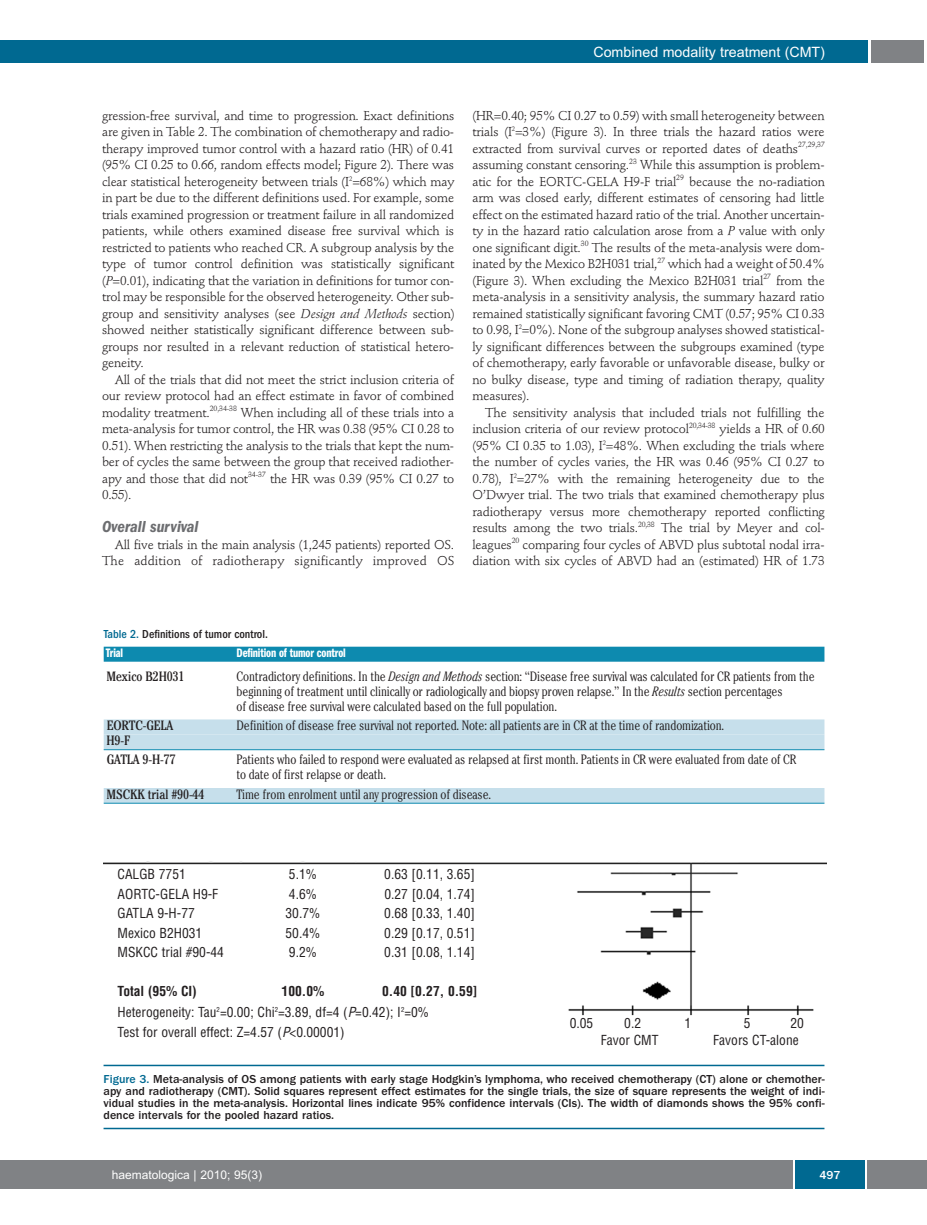
<style>
.page{position:relative;width:927px;height:1225px;background:#fff}
.page>*{position:absolute;margin:0;border:0;box-sizing:border-box;transform-origin:0 0}
.t1{font:italic 600 condensed 16.5px "Franklin Gothic";color:#6c6d70}
.t2{font:14.25px "Arial";color:#fff}
.t3{font:300 condensed 13.5px/15px "Cheltenham";letter-spacing:-.01em;color:#231f20}
.t4{font:condensed 13.5px/21px "Helvetica";color:#231f20}
.t5{font:condensed 13.5px/19.2px "Cheltenham";letter-spacing:-.01em;color:#231f20}
.t6{font:700 condensed 13.5px "Helvetica";color:#231f20}
.t7{font:12.75px/16.5px "Stempel Schneidler";letter-spacing:-.015em;color:#231f20;text-align:justify}
.t8{font:12.75px/16.5px "Stempel Schneidler";letter-spacing:.005em;color:#231f20;text-align:right}
.t9{font:12.75px "Franklin Gothic Demi Cmpr";letter-spacing:-.01em;color:#fff}
.t10{font:500 12px/12px "Franklin Gothic";color:#231f20;text-align:justify}
.t11{font:500 condensed 12px "Franklin Gothic";color:#231f20}
.t12{font:12px "Arial";color:#fff}
.t13{font:500 12px "Franklin Gothic";color:#fff}
.s1{font-style:italic}
.s2{color:#006991}
.s3{font-weight:700}
</style>
<div class="page">
<div style="left:871px;top:40px;width:52px;height:22px;background:#808285"></div>
<div style="left:18px;top:40px;width:849px;height:22px;background:#006991"></div>
<div style="left:17px;top:1160px;width:910px;height:28px;background:#808285"></div>
<div style="left:795px;top:1160px;width:70px;height:28px;background:#006991"></div>
<hr style="left:793px;top:1160px;width:2px;height:28px;background:#fff">
<hr style="left:865px;top:1160px;width:2px;height:28px;background:#fff">
<div style="left:0;top:40px;width:19px;height:22px;background:#006991"></div>
<div style="left:0;top:1160px;width:18px;height:28px;background:#808285"></div>
<div style="left:104px;top:646px;width:720px;height:15px;background:#0d8aaf"></div>
<div style="left:104px;top:719px;width:720px;height:15px;background:#c6dfeb"></div>
<div style="left:104px;top:734px;width:720px;height:15px;background:#c6dfeb"></div>
<hr style="left:104px;top:749px;width:720px;height:1px;background:#0d8aaf">
<div style="left:104px;top:788px;width:720px;height:15px;background:#c6dfeb"></div>
<hr style="left:104px;top:803px;width:720px;height:1px;background:#0d8aaf">
<img style="left:104px;top:861px;width:722px;height:155px">
<hr style="left:104px;top:1064px;width:720px;height:2px;background:#006991">
<hr style="left:104px;top:1127px;width:720px;height:2px;background:#006991">
<p class="t2" style="left:593px;top:44px;width:233px">Combined modality treatment (CMT)</p>
<p class="t7" style="left:102px;top:108px;width:354px">gression-free survival, and time to progression. Exact definitions are given in Table 2. The combination of chemotherapy and radio&shy;therapy improved tumor control with a hazard ratio (HR) of 0.41 (95% CI 0.25 to 0.66, random effects model; Figure 2). There was clear statistical heterogeneity between trials (I<sup>2</sup>=68%) which may in part be due to the different definitions used. For example, some trials examined progression or treatment failure in all randomized patients, while others examined disease free survival which is restricted to patients who reached CR. A subgroup analysis by the type of tumor control definition was statistically significant (<span class="s1">P</span>=0.01), indicating that the variation in definitions for tumor con&shy;trol may be responsible for the observed heterogeneity. Other sub&shy;group and sensitivity analyses (see <span class="s1">Design and Methods</span> section) showed neither statistically significant difference between sub&shy;groups nor resulted in a relevant reduction of statistical hetero&shy;geneity.</p>
<p class="t7" style="left:102px;top:372px;width:354px;text-indent:13px">All of the trials that did not meet the strict inclusion criteria of our review protocol had an effect estimate in favor of combined modality treatment.<sup>20,34-38</sup> When including all of these trials into a meta-analysis for tumor control, the HR was 0.38 (95% CI 0.28 to 0.51). When restricting the analysis to the trials that kept the num&shy;ber of cycles the same between the group that received radiother&shy;apy and those that did not<sup>34-37</sup> the HR was 0.39 (95% CI 0.27 to 0.55).</p>
<p class="t1" style="left:102px;top:521px;width:98px">Overall survival</p>
<p class="t8" style="left:102px;top:537px;width:354px">All five trials in the main analysis (1,245 patients) reported OS.<br>The addition of radiotherapy significantly improved OS</p>
<p class="t7" style="left:472px;top:108px;width:354px">(HR=0.40; 95% CI 0.27 to 0.59) with small heterogeneity between trials (I<sup>2</sup>=3%) (Figure 3). In three trials the hazard ratios were extracted from survival curves or reported dates of deaths<sup>27,29,37 </sup>assuming constant censoring.<sup>23</sup> While this assumption is problem&shy;atic for the EORTC-GELA H9-F trial<sup>29</sup> because the no-radiation arm was closed early, different estimates of censoring had little effect on the estimated hazard ratio of the trial. Another uncertain&shy;ty in the hazard ratio calculation arose from a <span class="s1">P</span> value with only one significant digit.<sup>30</sup> The results of the meta-analysis were dom&shy;inated by the Mexico B2H031 trial,<sup>27</sup> which had a weight of 50.4% (Figure 3). When excluding the Mexico B2H031 trial<sup>27</sup> from the meta-analysis in a sensitivity analysis, the summary hazard ratio remained statistically significant favoring CMT (0.57; 95% CI 0.33 to 0.98, I<sup>2</sup>=0%). None of the subgroup analyses showed statistical&shy;ly significant differences between the subgroups examined (type of chemotherapy, early favorable or unfavorable disease, bulky or no bulky disease, type and timing of radiation therapy, quality measures).</p>
<p class="t7" style="left:472px;top:405px;width:354px;text-indent:13px">The sensitivity analysis that included trials not fulfilling the inclusion criteria of our review protocol<sup>20,34-38</sup> yields a HR of 0.60 (95% CI 0.35 to 1.03), I<sup>2</sup>=48%. When excluding the trials where the number of cycles varies, the HR was 0.46 (95% CI 0.27 to 0.78), I<sup>2</sup>=27% with the remaining heterogeneity due to the O’Dwyer trial. The two trials that examined chemotherapy plus radiotherapy versus more chemotherapy reported conflicting results among the two trials.<sup>20,38</sup> The trial by Meyer and col&shy;leagues<sup>20</sup> comparing four cycles of ABVD plus subtotal nodal irra&shy;diation with six cycles of ABVD had an (estimated) HR of 1.73</p>
<p class="t11" style="left:104px;top:630px;width:166px"><span class="s2">Table 2.</span> Definitions of tumor control.</p>
<p class="t9" style="left:106px;top:649px;width:19px">Trial</p>
<p class="t9" style="left:237px;top:649px;width:111px">Definition of tumor control</p>
<p class="t5" style="left:106px;top:668px;width:80px">Mexico B2H031</p>
<p class="t3" style="left:237px;top:670px;width:580px">Contradictory definitions. In the <span class="s1">Design and Methods</span> section: “Disease free survival was calculated for CR patients from the beginning of treatment until clinically or radiologically and biopsy proven relapse.” In the <span class="s1">Results</span> section percentages<br>of disease free survival were calculated based on the full population.</p>
<p class="t5" style="left:107px;top:717px;width:68px">EORTC-GELA</p>
<p class="t3" style="left:237px;top:719px;width:489px">Definition of disease free survival not reported. Note: all patients are in CR at the time of randomization.</p>
<p class="t5" style="left:106px;top:732px;width:71px">H9-F<br>GATLA 9-H-77</p>
<p class="t3" style="left:237px;top:753px;width:561px">Patients who failed to respond were evaluated as relapsed at first month. Patients in CR were evaluated from date of CR to date of first relapse or death.</p>
<p class="t5" style="left:106px;top:785px;width:100px">MSCKK trial #90-44</p>
<p class="t3" style="left:237px;top:788px;width:256px">Time from enrolment until any progression of disease.</p>
<p class="t4" style="left:118px;top:864px;width:70px">CALGB 7751</p>
<p class="t4" style="left:289px;top:864px;width:30px">5.1%</p>
<p class="t4" style="left:384px;top:864px;width:92px">0.63 [0.11, 3.65]</p>
<p class="t4" style="left:118px;top:883px;width:102px">AORTC-GELA H9-F</p>
<p class="t4" style="left:289px;top:883px;width:30px">4.6%</p>
<p class="t4" style="left:384px;top:883px;width:92px">0.27 [0.04, 1.74]</p>
<p class="t4" style="left:118px;top:903px;width:79px">GATLA 9-H-77</p>
<p class="t4" style="left:286px;top:903px;width:36px">30.7%</p>
<p class="t4" style="left:384px;top:903px;width:92px">0.68 [0.33, 1.40]</p>
<p class="t4" style="left:118px;top:922px;width:86px">Mexico B2H031</p>
<p class="t4" style="left:286px;top:922px;width:36px">50.4%</p>
<p class="t4" style="left:384px;top:922px;width:92px">0.29 [0.17, 0.51]</p>
<p class="t4" style="left:118px;top:942px;width:108px">MSKCC trial #90-44</p>
<p class="t4" style="left:289px;top:942px;width:30px">9.2%</p>
<p class="t4" style="left:384px;top:942px;width:92px">0.31 [0.08, 1.14]</p>
<p class="t6" style="left:118px;top:983px;width:81px">Total (95% CI)</p>
<p class="t6" style="left:282px;top:983px;width:44px">100.0%</p>
<p class="t4" style="left:118px;top:981px;width:361px;text-indent:264px"><span class="s3">0.40 [0.27, 0.59]<br></span>Heterogeneity: Tau<sup>2</sup>=0.00; Chi<sup>2</sup>=3.89, df=4 (<span class="s1">P</span>=0.42); I<sup>2</sup>=0%</p>
<p class="t4" style="left:118px;top:1021px;width:229px">Test for overall effect: Z=4.57 (<span class="s1">P</span>&lt;0.00001)</p>
<p class="t4" style="left:570px;top:1013px;width:25px">0.05</p>
<p class="t4" style="left:624px;top:1013px;width:18px">0.2</p>
<p class="t4" style="left:684px;top:1013px;width:8px">1</p>
<p class="t4" style="left:744px;top:1013px;width:8px">5</p>
<p class="t4" style="left:790px;top:1013px;width:15px">20</p>
<p class="t4" style="left:601px;top:1030px;width:59px">Favor CMT</p>
<p class="t4" style="left:713px;top:1030px;width:87px">Favors CT-alone</p>
<p class="t10" style="left:104px;top:1074px;width:723px"><span class="s2">Figure 3.</span> Meta-analysis of OS among patients with early stage Hodgkin’s lymphoma, who received chemotherapy (CT) alone or chemother&shy;apy and radiotherapy (CMT). Solid squares represent effect estimates for the single trials, the size of square represents the weight of indi&shy;vidual studies in the meta-analysis. Horizontal lines indicate 95% confidence intervals (CIs). The width of diamonds shows the 95% confi&shy;dence intervals for the pooled hazard ratios.</p>
<p class="t12" style="left:112px;top:1167px;width:152px">haematologica | 2010; 95(3)</p>
<p class="t13" style="left:819px;top:1171px;width:23px">497</p>
</div>
